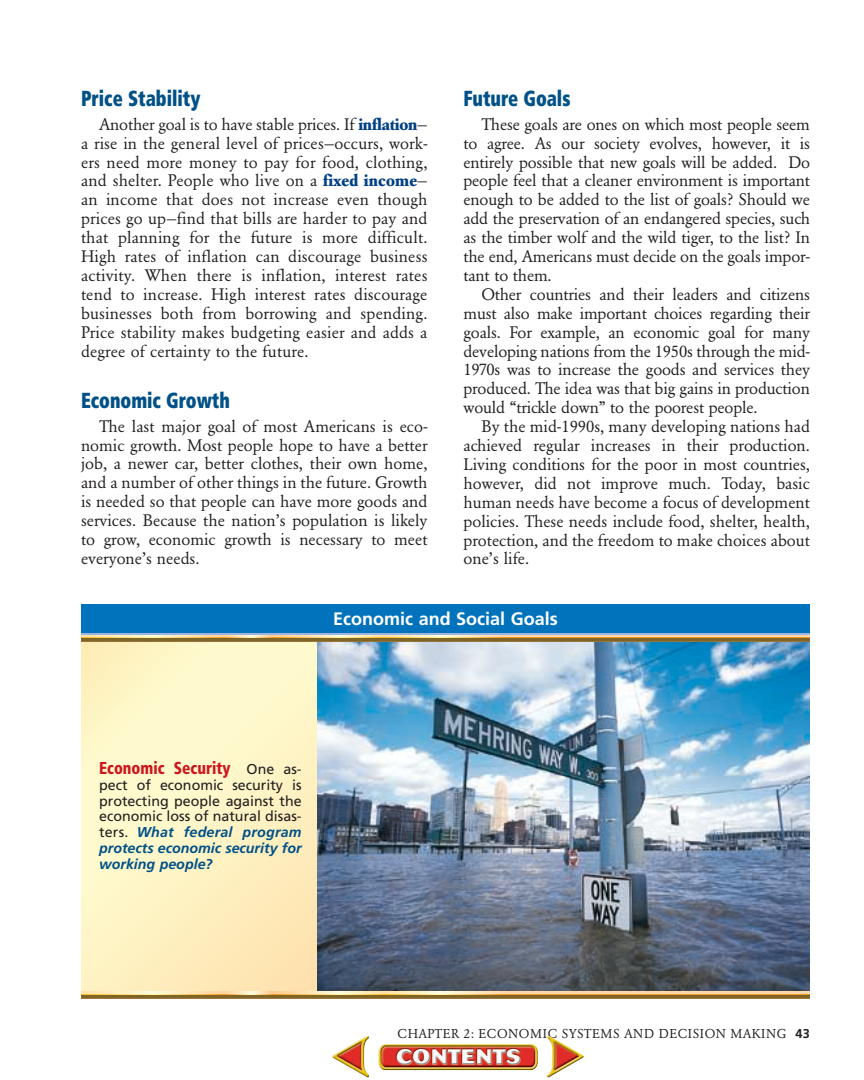
<style>
.page{position:relative;width:864px;height:1080px;background:#fff}
.page>*{position:absolute;margin:0;border:0;box-sizing:border-box;transform-origin:0 0}
.t1{font:900 condensed 21.75px "Frutiger";color:#005187;scale:.84 1}
.t2{font:700 18px "Frutiger";color:#fff}
.t3{font:900 condensed 17.25px "Frutiger";color:#cd151d;scale:.9 1}
.t4{font:16.5px/18.9px "Garamond BE";letter-spacing:-.01em;color:#231f20;text-align:justify}
.t5{font:14.25px/15.8px "Frutiger";color:#231f20;text-align:justify}
.t6{font:12.75px "Garamond BE";letter-spacing:.045em;color:#231f20}
.s1{font-weight:700;color:#014086}
.s2{font-weight:400;font-stretch:normal;font-size:14.25px;color:#231f20}
.s3{font-weight:700;font-style:italic;color:#005187}
.s4{font-family:"Frutiger";font-weight:700}
</style>
<div class="page">
<div style="left:82px;top:638px;width:314px;height:355px;background:linear-gradient(to bottom,#fefbce,#feecbb)"></div>
<img style="left:318px;top:642px;width:492px;height:350px">
<div style="left:81px;top:605px;width:729px;height:31px;background:#0073bc"></div>
<svg style="left:81px;top:637px;width:729px;height:2px"></svg>
<hr style="left:81px;top:634px;width:729px;height:1px;background:#9bb5de">
<svg style="left:81px;top:635px;width:729px;height:2px"></svg>
<svg style="left:81px;top:639px;width:729px;height:3px;background:#876a2d"></svg>
<div style="left:81px;top:992px;width:729px;height:7px;background:#9d793f"></div>
<svg style="left:81px;top:993px;width:729px;height:3px;background:#d2a960"></svg>
<svg style="left:81px;top:992px;width:729px;height:1px"></svg>
<hr style="left:81px;top:996px;width:729px;height:2px;background:#7f6527">
<img style="left:332px;top:1036px;width:252px;height:42px">
<p class="t1" style="left:81px;top:90px;width:144px">Price Stability</p>
<p class="t4" style="left:81px;top:116px;width:348px;text-indent:18px">Another goal is to have stable prices. If <span class="s1">inflation</span>— a rise in the general level of prices—occurs, work&shy;ers need more money to pay for food, clothing, and shelter. People who live on a <span class="s1">fixed income</span>— an income that does not increase even though prices go up—find that bills are harder to pay and that planning for the future is more difficult.<br>High rates of inflation can discourage business activity. When there is inflation, interest rates tend to increase. High interest rates discourage businesses both from borrowing and spending.<br>Price stability makes budgeting easier and adds a degree of certainty to the future.</p>
<p class="t1" style="left:81px;top:392px;width:179px">Economic Growth</p>
<p class="t4" style="left:81px;top:418px;width:348px;text-indent:18px">The last major goal of most Americans is eco&shy;nomic growth. Most people hope to have a better job, a newer car, better clothes, their own home, and a number of other things in the future. Growth is needed so that people can have more goods and services. Because the nation’s population is likely to grow, economic growth is necessary to meet everyone’s needs.</p>
<p class="t1" style="left:464px;top:90px;width:129px">Future Goals</p>
<p class="t4" style="left:482px;top:116px;width:330px">These goals are ones on which most people seem</p>
<p class="t4" style="left:464px;top:135px;width:348px">to agree. As our society evolves, however, it is</p>
<p class="t4" style="left:464px;top:154px;width:348px">entirely possible that new goals will be added. Do</p>
<p class="t4" style="left:464px;top:173px;width:348px">people feel that a cleaner environment is important</p>
<p class="t4" style="left:464px;top:192px;width:348px">enough to be added to the list of goals? Should we</p>
<p class="t4" style="left:464px;top:210px;width:348px">add the preservation of an endangered species, such</p>
<p class="t4" style="left:464px;top:229px;width:348px">as the timber wolf and the wild tiger, to the list? In</p>
<p class="t4" style="left:464px;top:248px;width:348px">the end, Americans must decide on the goals impor-</p>
<p class="t4" style="left:464px;top:267px;width:90px">tant to them.</p>
<p class="t4" style="left:482px;top:286px;width:330px">Other countries and their leaders and citizens</p>
<p class="t4" style="left:464px;top:305px;width:348px">must also make important choices regarding their</p>
<p class="t4" style="left:464px;top:324px;width:348px">goals. For example, an economic goal for many</p>
<p class="t4" style="left:464px;top:343px;width:348px">developing nations from the 1950s through the mid-</p>
<p class="t4" style="left:464px;top:362px;width:348px">1970s was to increase the goods and services they</p>
<p class="t4" style="left:464px;top:381px;width:348px">produced. The idea was that big gains in production</p>
<p class="t4" style="left:464px;top:399px;width:296px">would “trickle down” to the poorest people.</p>
<p class="t4" style="left:482px;top:418px;width:330px">By the mid-1990s, many developing nations had</p>
<p class="t4" style="left:464px;top:437px;width:348px">achieved regular increases in their production.</p>
<p class="t4" style="left:464px;top:456px;width:348px">Living conditions for the poor in most countries,</p>
<p class="t4" style="left:464px;top:475px;width:348px">however, did not improve much. Today, basic</p>
<p class="t4" style="left:464px;top:494px;width:348px">human needs have become a focus of development</p>
<p class="t4" style="left:464px;top:513px;width:348px">policies. These needs include food, shelter, health,</p>
<p class="t4" style="left:464px;top:532px;width:348px">protection, and the freedom to make choices about</p>
<p class="t4" style="left:464px;top:551px;width:67px">one’s life.</p>
<p class="t2" style="left:333px;top:611px;width:226px">Economic and Social Goals</p>
<p class="t3" style="left:99px;top:761px;width:226px">Economic Security <span class="s2">One as-</span></p>
<p class="t5" style="left:99px;top:778px;width:204px">pect of economic security is protecting people against the economic loss of natural disas&shy;ters. <span class="s3">What federal program protects economic security for working people?</span></p>
<p class="t6" style="left:398px;top:1029px;width:414px">CHAPTER 2: ECONOMIC SYSTEMS AND DECISION MAKING <span class="s4">43</span></p>
</div>
